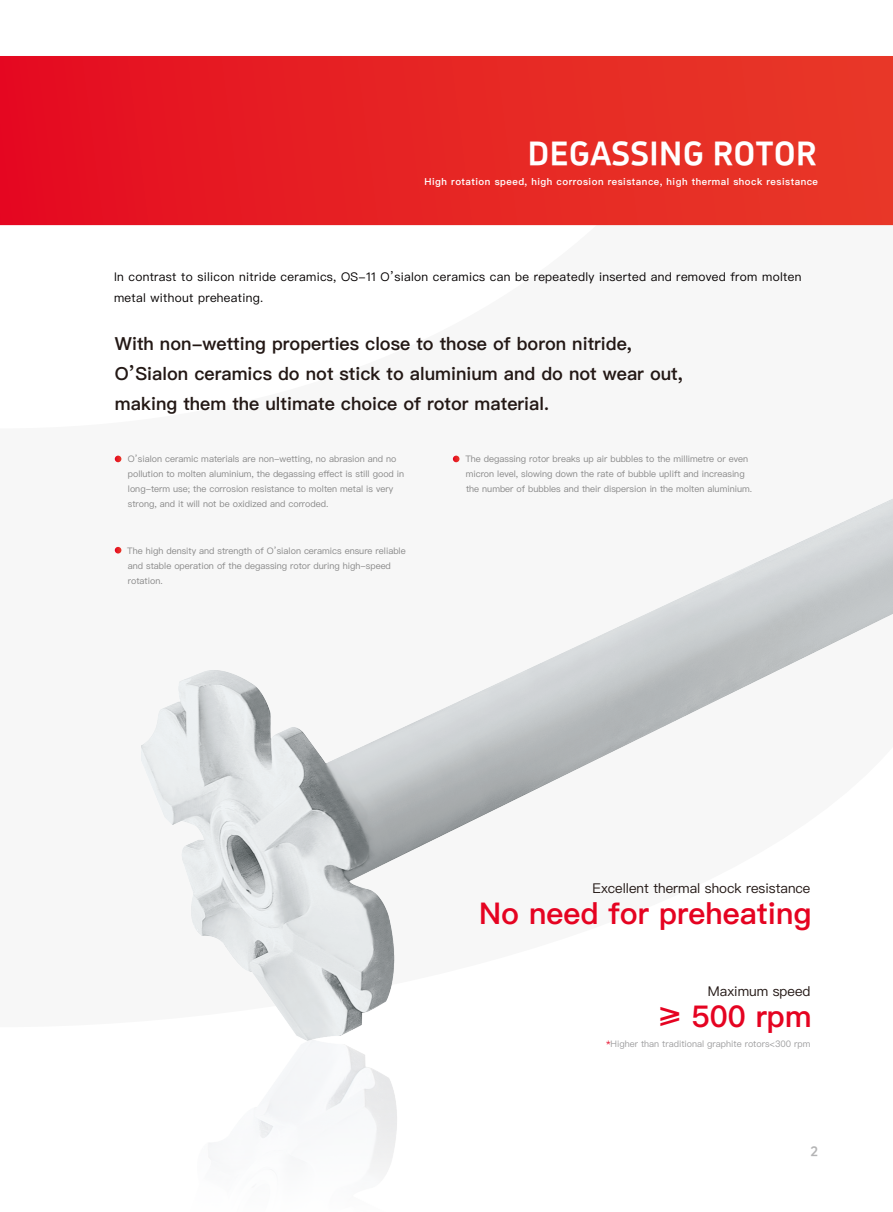
<style>
.page{position:relative;width:893px;height:1212px;background:#fff}
.page>*{position:absolute;margin:0;border:0;box-sizing:border-box;transform-origin:0 0}
.t1{font:33px "DOUYINSANSBOLD GB";color:#fff}
.t2{font:600 30px "Ping Fang SC";color:#e50321}
.t3{font:600 18px/30px "Ping Fang SC";color:#231815}
.t4{font:13.5px "Ping Fang SC";color:#231815}
.t5{font:13.5px "DOUYINSANSBOLD GB";color:#b4b4b5}
.t6{font:12px/21px "Ping Fang SC";letter-spacing:.025em;color:#040000}
.t7{font:600 9.6px "Ping Fang SC";letter-spacing:.05em;color:#fff}
.t8{font:9px/15px "Ping Fang SC";color:#888}
.t9{font:9px "Ping Fang SC";color:#9e9e9f}
.s1{color:#e50321}
</style>
<div class="page">
<img style="left:142px;top:225px;width:751px;height:815px">
<svg style="left:115px;top:456px;width:6px;height:6px"></svg>
<svg style="left:115px;top:547px;width:6px;height:6px"></svg>
<svg style="left:0;top:56px;width:893px;height:169px;background:#e62324"></svg>
<svg style="left:453px;top:456px;width:6px;height:6px"></svg>
<h1 class="t1" style="left:527px;top:136px;width:291px">DEGASSING ROTOR</h1>
<p class="t7" style="left:425px;top:175px;width:395px">High rotation speed, high corrosion resistance, high thermal shock resistance</p>
<h3 class="t6" style="left:114px;top:266px;width:689px">In contrast to silicon nitride ceramics, OS-11 O’sialon ceramics can be repeatedly inserted and removed from molten metal without preheating.</h3>
<h3 class="t3" style="left:115px;top:328px;width:569px">With non-wetting properties close to those of boron nitride,<br>O’Sialon ceramics do not stick to aluminium and do not wear out, making them the ultimate choice of rotor material.</h3>
<p class="t8" style="left:128px;top:451px;width:278px">O’sialon ceramic materials are non-wetting, no abrasion and no pollution to molten aluminium, the degassing effect is still good in long-term use; the corrosion resistance to molten metal is very strong, and it will not be oxidized and corroded.</p>
<p class="t8" style="left:465px;top:451px;width:288px">The degassing rotor breaks up air bubbles to the millimetre or even micron level, slowing down the rate of bubble uplift and increasing the number of bubbles and their dispersion in the molten aluminium.</p>
<p class="t8" style="left:127px;top:543px;width:280px">The high density and strength of O’sialon ceramics ensure reliable and stable operation of the degassing rotor during high-speed rotation.</p>
<h3 class="t4" style="left:592px;top:880px;width:220px">Excellent thermal shock resistance</h3>
<h2 class="t2" style="left:479px;top:894px;width:334px">No need for preheating</h2>
<h3 class="t4" style="left:708px;top:982px;width:104px">Maximum speed</h3>
<h2 class="t2" style="left:658px;top:998px;width:155px">≥ 500 rpm</h2>
<p class="t9" style="left:606px;top:1038px;width:206px"><span class="s1">*</span>Higher than traditional graphite rotors&lt;300 rpm</p>
<h3 class="t5" style="left:810px;top:1143px;width:9px">2</h3>
</div>
